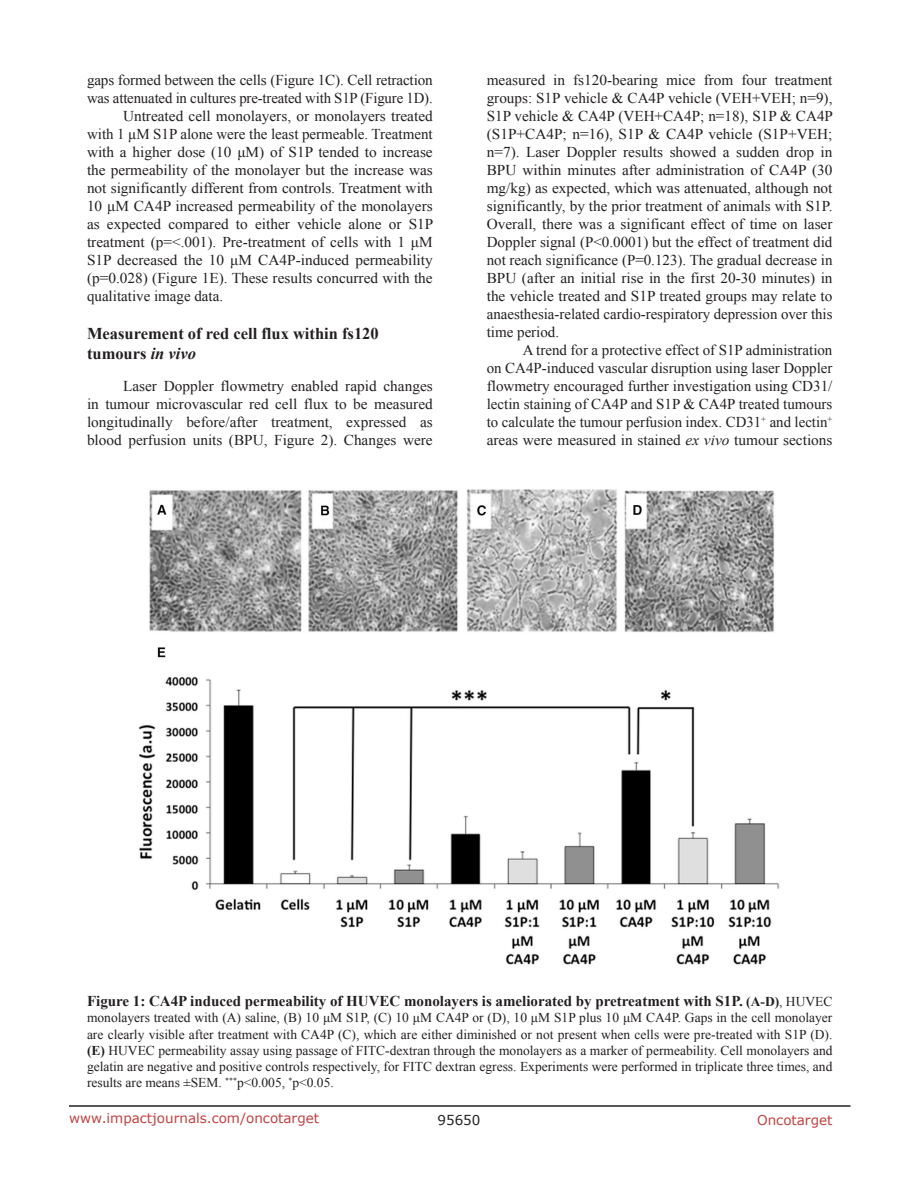
<style>
.page{position:relative;width:918px;height:1188px;background:#fff}
.page>*{position:absolute;margin:0;border:0;box-sizing:border-box;transform-origin:0 0}
.SubHeading{font:700 16.5px/19.8px "Times New Roman";color:#231f20}
.BodyText{font:15px/18px "Times New Roman";color:#231f20;text-align:justify}
.figuretext{font:700 15px "Times New Roman";color:#231f20}
.figuretext-2{font:13.5px/16.2px "Times New Roman";color:#231f20;text-align:justify}
.t1{font:13.5px "Verdana";color:#c24141}
.t2{font:13.5px "Verdana";color:#231f20}
.s1{font-style:italic}
.s2{font-size:13.5px}
.s3{font-weight:400;font-size:13.5px}
.s4{font-weight:700}
</style>
<div class="page">
<hr style="left:69px;top:1105px;width:781px;height:2px;background:#231f20">
<img style="left:139px;top:489px;width:641px;height:476px">
<p class="BodyText" style="left:87px;top:71px;width:347px">gaps formed between the cells (Figure 1C). Cell retraction was attenuated in cultures pre-treated with S1P (Figure 1D).</p>
<p class="BodyText" style="left:87px;top:107px;width:348px;text-indent:36px">Untreated cell monolayers, or monolayers treated with 1 μM S1P alone were the least permeable. Treatment with a higher dose (10 μM) of S1P tended to increase the permeability of the monolayer but the increase was not significantly different from controls. Treatment with 10 μM CA4P increased permeability of the monolayers as expected compared to either vehicle alone or S1P treatment (p=&lt;.001). Pre-treatment of cells with 1 μM S1P decreased the 10 μM CA4P-induced permeability (p=0.028) (Figure 1E). These results concurred with the qualitative image data.</p>
<p class="SubHeading" style="left:87px;top:323px;width:293px">Measurement of red cell flux within fs120 tumours <span class="s1">in vivo</span></p>
<p class="BodyText" style="left:87px;top:376px;width:347px;text-indent:36px">Laser Doppler flowmetry enabled rapid changes in tumour microvascular red cell flux to be measured longitudinally before/after treatment, expressed as blood perfusion units (BPU, Figure 2). Changes were</p>
<p class="BodyText" style="left:487px;top:71px;width:348px">measured in fs120-bearing mice from four treatment groups: S1P vehicle &amp; CA4P vehicle (VEH+VEH; n=9), S1P vehicle &amp; CA4P (VEH+CA4P; n=18), S1P &amp; CA4P (S1P+CA4P; n=16), S1P &amp; CA4P vehicle (S1P+VEH; n=7). Laser Doppler results showed a sudden drop in BPU within minutes after administration of CA4P (30 mg/kg) as expected, which was attenuated, although not significantly, by the prior treatment of animals with S1P.<br>Overall, there was a significant effect of time on laser Doppler signal (P&lt;0.0001) but the effect of treatment did not reach significance (P=0.123). The gradual decrease in BPU (after an initial rise in the first 20-30 minutes) in the vehicle treated and S1P treated groups may relate to anaesthesia-related cardio-respiratory depression over this time period.</p>
<p class="BodyText" style="left:487px;top:341px;width:347px;text-indent:36px">A trend for a protective effect of S1P administration on CA4P-induced vascular disruption using laser Doppler flowmetry encouraged further investigation using CD31/ lectin staining of CA4P and S1P &amp; CA4P treated tumours to calculate the tumour perfusion index. CD31<sup>+</sup> and lectin<sup>+ </sup>areas were measured in stained <span class="s1">ex vivo</span> tumour sections</p>
<p class="figuretext" style="left:87px;top:991px;width:747px">Figure 1: CA4P induced permeability of HUVEC monolayers is ameliorated by pretreatment with S1P. <span class="s2">(A-D)</span><span class="s3">, HUVEC</span></p>
<p class="figuretext-2" style="left:87px;top:1010px;width:747px">monolayers treated with (A) saline, (B) 10 μM S1P, (C) 10 μM CA4P or (D), 10 μM S1P plus 10 μM CA4P. Gaps in the cell monolayer are clearly visible after treatment with CA4P (C), which are either diminished or not present when cells were pre-treated with S1P (D). <span class="s4">(E)</span> HUVEC permeability assay using passage of FITC-dextran through the monolayers as a marker of permeability. Cell monolayers and gelatin are negative and positive controls respectively, for FITC dextran egress. Experiments were performed in triplicate three times, and results are means ±SEM. <sup>***</sup>p&lt;0.005, <sup>*</sup>p&lt;0.05.</p>
<p class="t1" style="left:69px;top:1109px;width:252px">www.impactjournals.com/oncotarget</p>
<p class="t2" style="left:438px;top:1111px;width:44px">95650</p>
<p class="t1" style="left:757px;top:1111px;width:77px">Oncotarget</p>
</div>
